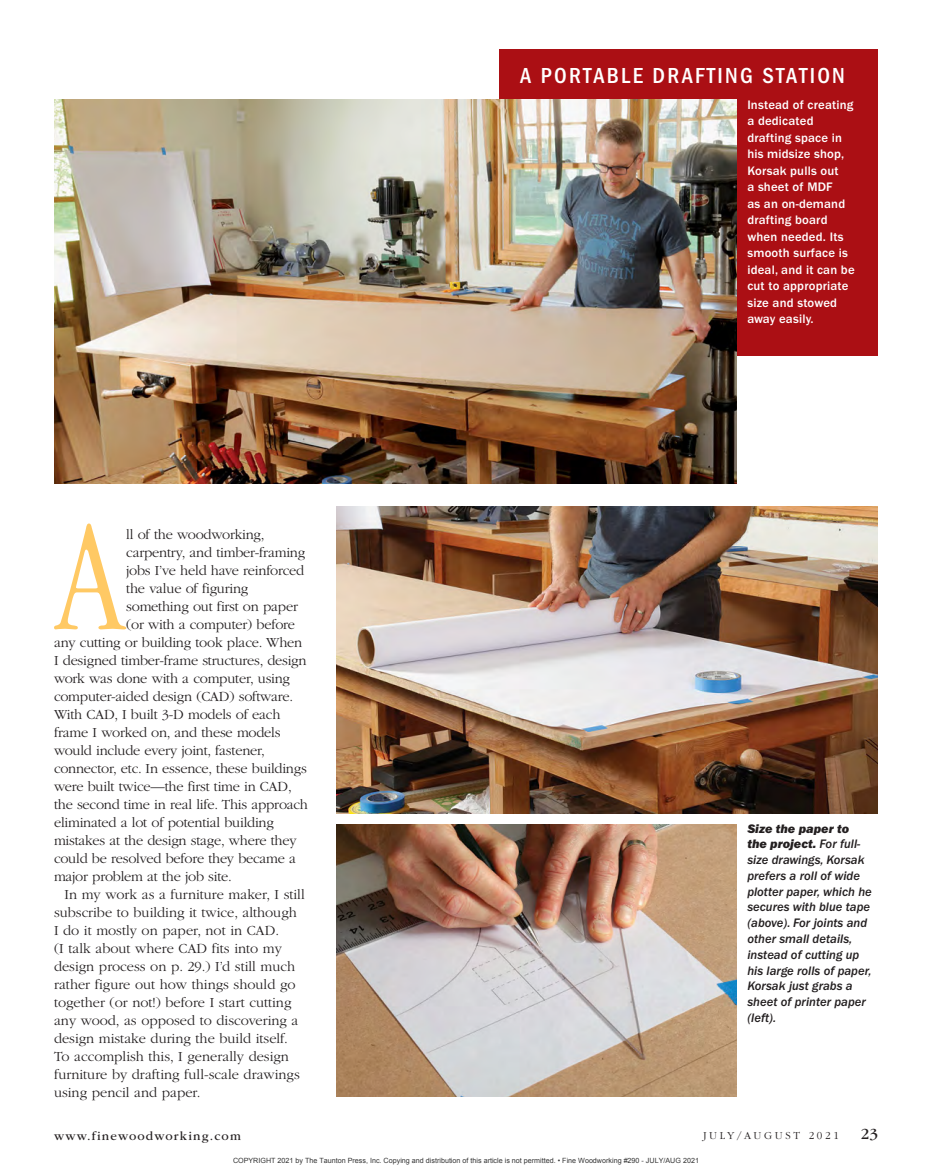
<style>
.page{position:relative;width:932px;height:1175px;background:#fff}
.page>*{position:absolute;margin:0;border:0;box-sizing:border-box;transform-origin:0 0}
.t1{font:300 condensed 163.8px "ITC Garamond Std";color:#ffc964}
.t2{font:500 condensed 22.5px "ITC Franklin Gothic Std";letter-spacing:.1em;color:#fff}
.t3{font:16.05px "ITC Garamond Std";color:#231f20}
.t4{font:300 14.4px "ITC Garamond Std";letter-spacing:-.015em;color:#231f20}
.t5{font:12.75px/15.8px "ITC Franklin Gothic Std Med It";color:#231f20}
.t6{font:500 12.75px/16.5px "ITC Franklin Gothic Std";letter-spacing:.015em;color:#fff}
.t7{font:12.75px "ITC Garamond Std";letter-spacing:.09em;color:#231f20}
.t8{font:300 11.1px "ITC Garamond Std";letter-spacing:.24em;color:#231f20}
.t9{font:7.2px "Arial";color:rgb(0 0 0/.8)}
.s1{font-family:"ITC Franklin Gothic Std Hvy It"}
</style>
<div class="page">
<div style="left:500px;top:49px;width:378px;height:306px;background:#ab0f14"></div>
<img style="left:54px;top:100px;width:682px;height:384px">
<img style="left:336px;top:824px;width:400px;height:272px">
<img style="left:336px;top:506px;width:542px;height:307px">
<p class="t1" style="left:58px;top:486px;width:65px">A</p>
<p class="t4" style="left:126px;top:526px;width:140px">ll of the woodworking,</p>
<p class="t4" style="left:126px;top:544px;width:180px">carpentry, and timber-framing</p>
<p class="t4" style="left:126px;top:562px;width:179px">jobs I’ve held have reinforced</p>
<p class="t4" style="left:126px;top:580px;width:124px">the value of figuring</p>
<p class="t4" style="left:126px;top:598px;width:173px">something out first on paper</p>
<p class="t4" style="left:126px;top:616px;width:170px">(or with a computer) before</p>
<p class="t4" style="left:54px;top:634px;width:250px">any cutting or building took place. When</p>
<p class="t4" style="left:54px;top:652px;width:254px">I designed timber-frame structures, design</p>
<p class="t4" style="left:54px;top:670px;width:237px">work was done with a computer, using</p>
<p class="t4" style="left:54px;top:688px;width:241px">computer-aided design (CAD) software.</p>
<p class="t4" style="left:54px;top:706px;width:228px">With CAD, I built 3-D models of each</p>
<p class="t4" style="left:54px;top:724px;width:228px">frame I worked on, and these models</p>
<p class="t4" style="left:54px;top:742px;width:212px">would include every joint, fastener,</p>
<p class="t4" style="left:54px;top:760px;width:254px">connector, etc. In essence, these buildings</p>
<p class="t4" style="left:54px;top:778px;width:239px">were built twice—the first time in CAD,</p>
<p class="t4" style="left:54px;top:796px;width:255px">the second time in real life. This approach</p>
<p class="t4" style="left:54px;top:814px;width:221px">eliminated a lot of potential building</p>
<p class="t4" style="left:54px;top:832px;width:244px">mistakes at the design stage, where they</p>
<p class="t4" style="left:54px;top:850px;width:244px">could be resolved before they became a</p>
<p class="t4" style="left:54px;top:868px;width:179px">major problem at the job site.</p>
<p class="t4" style="left:64px;top:886px;width:242px">In my work as a furniture maker, I still</p>
<p class="t4" style="left:54px;top:904px;width:244px">subscribe to building it twice, although</p>
<p class="t4" style="left:54px;top:922px;width:227px">I do it mostly on paper, not in CAD.</p>
<p class="t4" style="left:54px;top:940px;width:229px">(I talk about where CAD fits into my</p>
<p class="t4" style="left:54px;top:958px;width:243px">design process on p. 29.) I’d still much</p>
<p class="t4" style="left:54px;top:976px;width:243px">rather figure out how things should go</p>
<p class="t4" style="left:54px;top:994px;width:239px">together (or not!) before I start cutting</p>
<p class="t4" style="left:54px;top:1012px;width:246px">any wood, as opposed to discovering a</p>
<p class="t4" style="left:54px;top:1030px;width:235px">design mistake during the build itself.</p>
<p class="t4" style="left:54px;top:1048px;width:236px">To accomplish this, I generally design</p>
<p class="t4" style="left:54px;top:1066px;width:247px">furniture by drafting full-scale drawings</p>
<p class="t4" style="left:54px;top:1084px;width:148px">using pencil and paper.</p>
<p class="t2" style="left:520px;top:62px;width:326px">A PORTABLE DRAFTING STATION</p>
<p class="t6" style="left:747px;top:96px;width:109px">Instead of creating a dedicated drafting space in his midsize shop,<br>Korsak pulls out<br>a sheet of MDF<br>as an on-demand drafting board when needed. Its smooth surface is ideal, and it can be cut to appropriate size and stowed away easily.</p>
<p class="t5" style="left:747px;top:820px;width:126px"><span class="s1">Size the paper to<br>the project.</span> For full&shy;size drawings, Korsak prefers a roll of wide plotter paper, which he secures with blue tape (above). For joints and other small details, instead of cutting up his large rolls of paper,<br>Korsak just grabs a sheet of printer paper (left).</p>
<p class="t7" style="left:54px;top:1128px;width:188px">www.finewoodworking.com</p>
<p class="t8" style="left:703px;top:1129px;width:137px">July/August 2021</p>
<p class="t3" style="left:860px;top:1124px;width:19px">23</p>
<p class="t9" style="left:233px;top:1155px;width:467px">COPYRIGHT 2021 by The Taunton Press, Inc. Copying and distribution of this article is not permitted. • Fine Woodworking #290 - JULY/AUG 2021</p>
</div>
